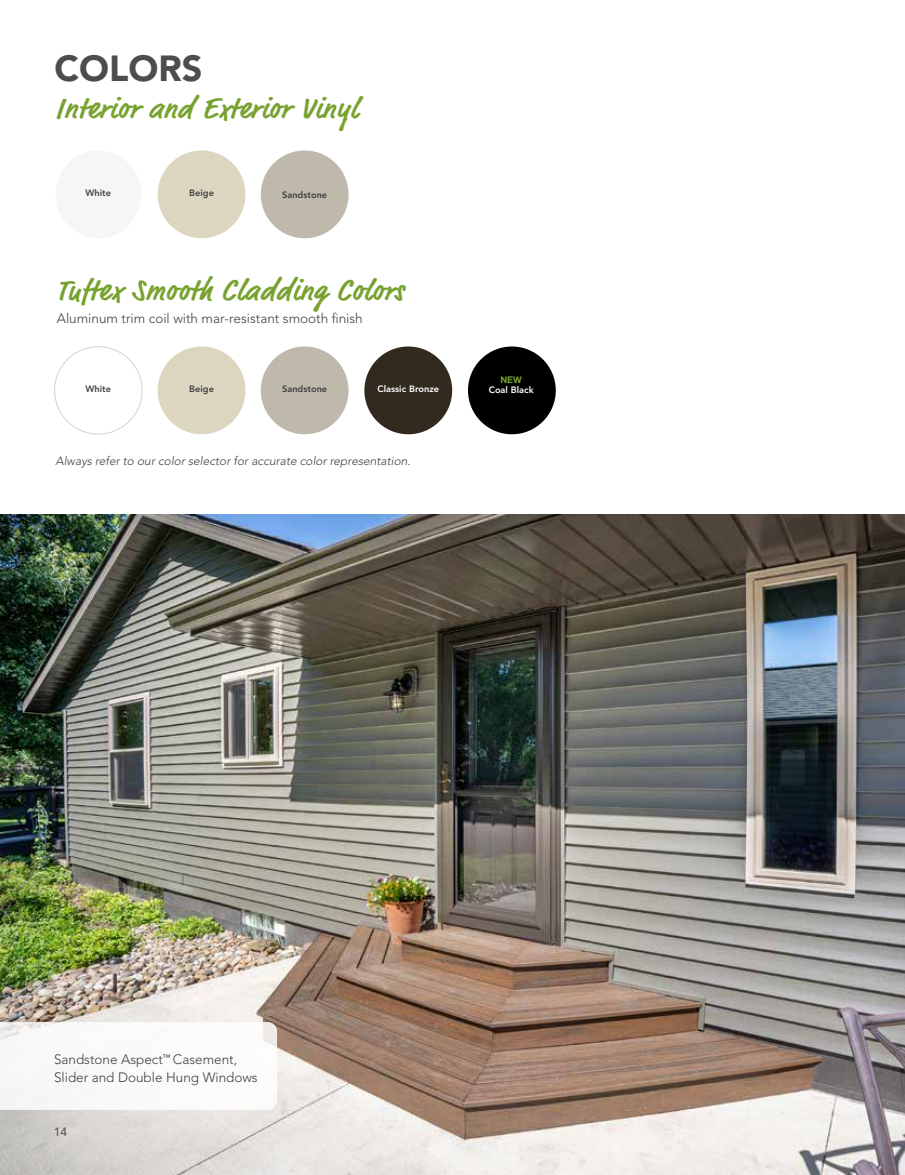
<style>
.page{position:relative;width:905px;height:1175px;background:#fff}
.page>*{position:absolute;margin:0;border:0;box-sizing:border-box;transform-origin:0 0}
.t1{font:900 36px "Avenir LT Std";color:#4d4d4f}
.t2{font:700 30px "Market Pro";letter-spacing:.04em;color:#78a22f}
.t3{font:300 13.5px/18px "Avenir LT Std";color:#414042}
.t4{font:italic 300 12px "Avenir LT Std";color:#414042}
.t5{font:500 12px "Avenir LT Std";color:#58595b}
.t6{font:800 9.15px "Avenir LT Std";color:#414042}
.t7{font:800 9.15px "Avenir LT Std";color:#fff}
.t8{font:700 9.15px "Helvetica Neue LT Std";color:#78a22f}
</style>
<div class="page">
<img style="left:0;top:514px;width:904px;height:660px">
<div style="left:56px;top:150px;width:85px;height:88px;background:#f6f6f6;border-radius:50%"></div>
<div style="left:158px;top:150px;width:87px;height:88px;background:#dcd6c1;border-radius:50%"></div>
<div style="left:261px;top:150px;width:87px;height:88px;background:#beb9aa;border-radius:50%"></div>
<div style="left:158px;top:346px;width:87px;height:88px;background:#dcd6c1;border-radius:50%"></div>
<div style="left:261px;top:346px;width:87px;height:88px;background:#beb9aa;border-radius:50%"></div>
<div style="left:364px;top:346px;width:88px;height:88px;background:#32291f;border-radius:50%"></div>
<svg style="left:0;top:1022px;width:277px;height:87px"></svg>
<div style="left:468px;top:346px;width:87px;height:88px;background:#000;border-radius:50%"></div>
<h1 class="t1" style="left:54px;top:47px;width:149px">COLORS</h1>
<h2 class="t2" style="left:56px;top:88px;width:303px">Interior and Exterior Vinyl</h2>
<p class="t6" style="left:86px;top:188px;width:27px">White</p>
<p class="t6" style="left:189px;top:188px;width:26px">Beige</p>
<p class="t6" style="left:282px;top:189px;width:47px">Sandstone</p>
<h2 class="t2" style="left:57px;top:269px;width:348px">Tuftex Smooth Cladding Colors</h2>
<p class="t3" style="left:57px;top:310px;width:307px">Aluminum trim coil with mar-resistant smooth finish</p>
<p class="t6" style="left:86px;top:384px;width:27px">White</p>
<p class="t6" style="left:189px;top:384px;width:26px">Beige</p>
<p class="t6" style="left:282px;top:384px;width:47px">Sandstone</p>
<p class="t7" style="left:377px;top:384px;width:63px">Classic Bronze</p>
<p class="t4" style="left:56px;top:453px;width:356px">Always refer to our color selector for accurate color representation.</p>
<p class="t8" style="left:500px;top:374px;width:23px">NEW</p>
<p class="t7" style="left:488px;top:385px;width:46px">Coal Black</p>
<p class="t3" style="left:54px;top:1050px;width:205px">Sandstone Aspect<sup>™</sup> Casement,<br>Slider and Double Hung Windows</p>
<p class="t5" style="left:54px;top:1124px;width:15px">14</p>
</div>
